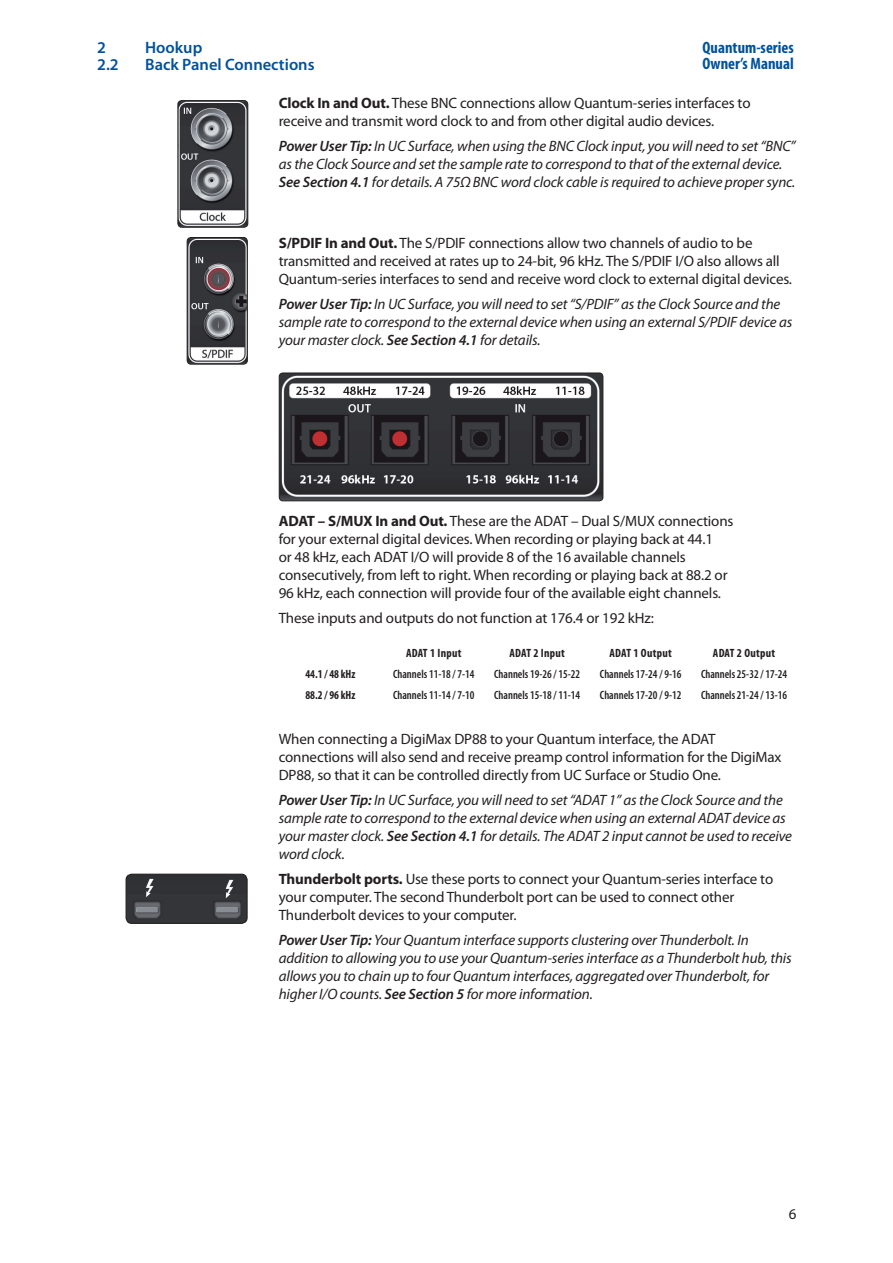
<style>
.page{position:relative;width:893px;height:1263px;background:#fff}
.page>*{position:absolute;margin:0;border:0;box-sizing:border-box;transform-origin:0 0}
.t1{font:600 16.5px "Myriad Pro";color:#01529b}
.t2{font:700 condensed 16.5px/16.5px "Myriad Pro";color:#01529b}
.Body_L1{font:15px/18px "Myriad Pro";letter-spacing:-.01em;color:#231f20}
.PowerTip_Note_L1{font:italic 15px/18px "Myriad Pro";letter-spacing:-.01em;color:#231f20}
.Compression_Table_Bo{font:600 condensed 12px "Myriad Pro";color:#231f20;scale:.95 1}
.Compression_Table_Bo-2{font:700 condensed 12px "Myriad Pro";letter-spacing:.02em;color:#231f20}
.Compression_Table_Bo-3{font:700 condensed 12px "Myriad Pro";letter-spacing:.02em;color:#231f20;scale:.95 1}
.s1{font-weight:700}
.s2{font-weight:600}
</style>
<div class="page">
<img style="left:279px;top:373px;width:324px;height:128px">
<div style="left:279px;top:372px;width:324px;height:129px;border:1px solid #231f20;border-radius:4px"></div>
<img style="left:179px;top:101px;width:69px;height:126px">
<div style="left:177px;top:100px;width:71px;height:128px;border:1px solid #231f20;border-radius:4px"></div>
<img style="left:187px;top:237px;width:60px;height:127px">
<div style="left:187px;top:237px;width:61px;height:127px;border:1px solid #231f20;border-radius:4px"></div>
<img style="left:126px;top:874px;width:121px;height:49px">
<div style="left:126px;top:874px;width:122px;height:50px;border:1px solid #231f20;border-radius:6px"></div>
<p class="t2" style="left:702px;top:39px;width:93px">Quantum-series<br>Owner’s Manual</p>
<p class="Body_L1" style="left:279px;top:95px;width:473px"><span class="s1">Clock In and Out.</span> These BNC connections allow Quantum-series interfaces to receive and transmit word clock to and from other digital audio devices.</p>
<p class="PowerTip_Note_L1" style="left:279px;top:138px;width:519px"><span class="s2">Power User Tip:</span> In UC Surface, when using the BNC Clock input, you will need to set “BNC” as the Clock Source and set the sample rate to correspond to that of the external device.<br><span class="s2">See Section 4.1</span> for details. A 75Ω BNC word clock cable is required to achieve proper sync.</p>
<p class="t1" style="left:97px;top:39px;width:10px">2</p>
<p class="t1" style="left:145px;top:39px;width:59px">Hookup</p>
<p class="t1" style="left:97px;top:55px;width:23px">2.2</p>
<p class="t1" style="left:145px;top:55px;width:171px">Back Panel Connections</p>
<p class="Body_L1" style="left:279px;top:234px;width:515px"><span class="s1">S/PDIF In and Out.</span> The S/PDIF connections allow two channels of audio to be transmitted and received at rates up to 24-bit, 96 kHz. The S/PDIF I/O also allows all<br>Quantum-series interfaces to send and receive word clock to external digital devices.</p>
<p class="PowerTip_Note_L1" style="left:279px;top:295px;width:515px"><span class="s2">Power User Tip:</span> In UC Surface, you will need to set “S/PDIF” as the Clock Source and the sample rate to correspond to the external device when using an external S/PDIF device as your master clock. <span class="s2">See Section 4.1</span> for details.</p>
<p class="Body_L1" style="left:279px;top:512px;width:456px"><span class="s1">ADAT – S/MUX In and Out.</span> These are the ADAT – Dual S/MUX connections for your external digital devices. When recording or playing back at 44.1<br>or 48 kHz, each ADAT I/O will provide 8 of the 16 available channels consecutively, from left to right. When recording or playing back at 88.2 or 96 kHz, each connection will provide four of the available eight channels.</p>
<p class="Body_L1" style="left:279px;top:609px;width:377px">These inputs and outputs do not function at 176.4 or 192 kHz:</p>
<p class="Compression_Table_Bo-2" style="left:406px;top:647px;width:57px">ADAT 1 Input</p>
<p class="Compression_Table_Bo-2" style="left:510px;top:647px;width:57px">ADAT 2 Input</p>
<p class="Compression_Table_Bo-2" style="left:609px;top:647px;width:64px">ADAT 1 Output</p>
<p class="Compression_Table_Bo-2" style="left:713px;top:647px;width:64px">ADAT 2 Output</p>
<p class="Compression_Table_Bo-3" style="left:305px;top:668px;width:54px">44.1 / 48 kHz</p>
<p class="Compression_Table_Bo" style="left:393px;top:668px;width:87px">Channels 11-18 / 7-14</p>
<p class="Compression_Table_Bo" style="left:494px;top:668px;width:92px">Channels 19-26 / 15-22</p>
<p class="Compression_Table_Bo" style="left:600px;top:668px;width:87px">Channels 17-24 / 9-16</p>
<p class="Compression_Table_Bo" style="left:701px;top:668px;width:92px">Channels 25-32 / 17-24</p>
<p class="Compression_Table_Bo-3" style="left:305px;top:689px;width:54px">88.2 / 96 kHz</p>
<p class="Compression_Table_Bo" style="left:393px;top:689px;width:87px">Channels 11-14 / 7-10</p>
<p class="Compression_Table_Bo" style="left:494px;top:689px;width:92px">Channels 15-18 / 11-14</p>
<p class="Compression_Table_Bo" style="left:600px;top:689px;width:87px">Channels 17-20 / 9-12</p>
<p class="Compression_Table_Bo" style="left:701px;top:689px;width:92px">Channels 21-24 / 13-16</p>
<p class="Body_L1" style="left:279px;top:731px;width:504px">When connecting a DigiMax DP88 to your Quantum interface, the ADAT connections will also send and receive preamp control information for the DigiMax<br>DP88, so that it can be controlled directly from UC Surface or Studio One.</p>
<p class="PowerTip_Note_L1" style="left:279px;top:791px;width:515px"><span class="s2">Power User Tip:</span> In UC Surface, you will need to set “ADAT 1” as the Clock Source and the sample rate to correspond to the external device when using an external ADAT device as your master clock. <span class="s2">See Section 4.1</span> for details. The ADAT 2 input cannot be used to receive word clock.</p>
<p class="Body_L1" style="left:279px;top:870px;width:496px"><span class="s1">Thunderbolt ports.</span> Use these ports to connect your Quantum-series interface to your computer. The second Thunderbolt port can be used to connect other<br>Thunderbolt devices to your computer.</p>
<p class="PowerTip_Note_L1" style="left:279px;top:931px;width:514px"><span class="s2">Power User Tip:</span> Your Quantum interface supports clustering over Thunderbolt. In addition to allowing you to use your Quantum-series interface as a Thunderbolt hub, this allows you to chain up to four Quantum interfaces, aggregated over Thunderbolt, for higher I/O counts. <span class="s2">See Section 5</span> for more information.</p>
<p class="Body_L1" style="left:789px;top:1205px;width:9px">6</p>
</div>
